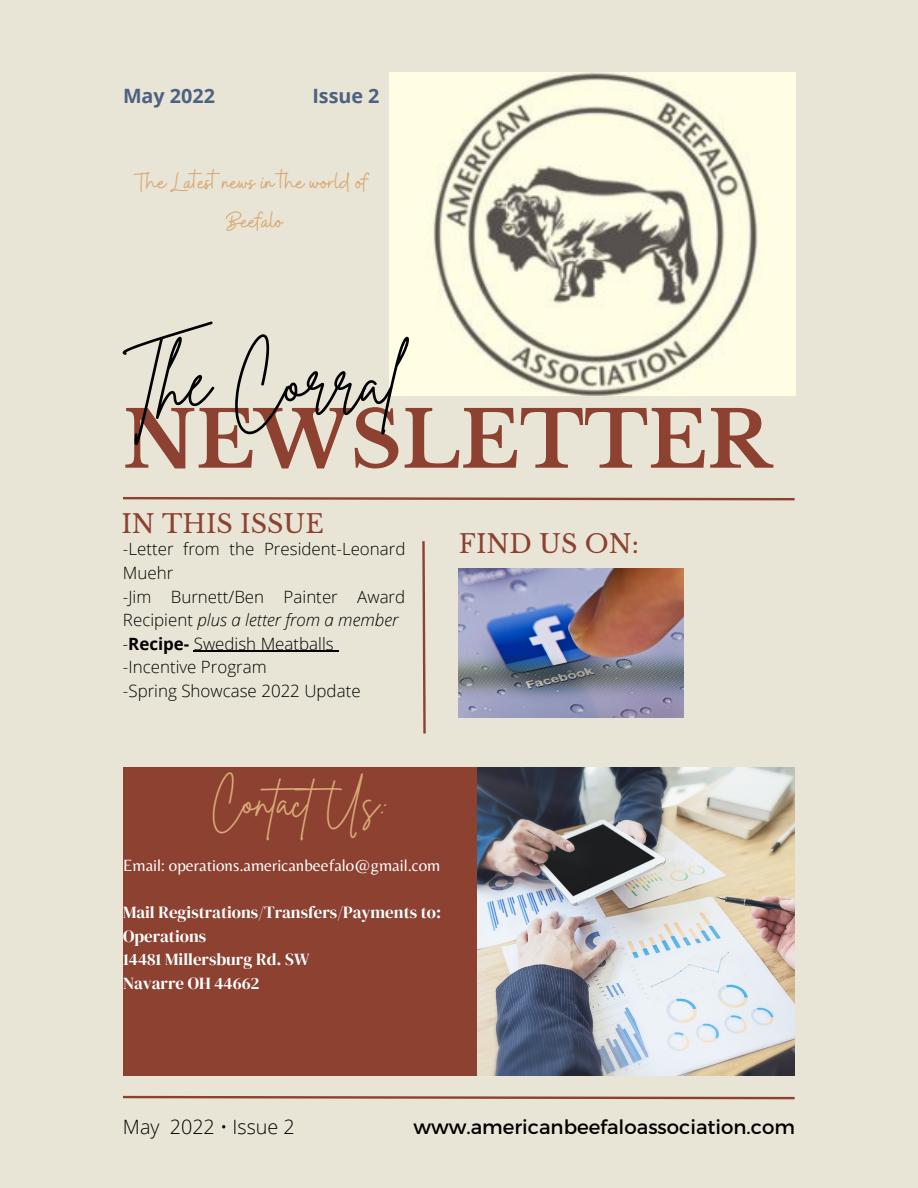
<style>
.page{position:relative;width:918px;height:1188px;background:#e9e5d6}
.page>*{position:absolute;margin:0;border:0;box-sizing:border-box;transform-origin:0 0}
.t1{font:700 77.55px "Libre Baskerville";color:#8c4131}
.t2{font:69.15px "Brittany Signature";color:#000}
.t3{font:42.3px "Brittany Signature";color:#d9a977}
.t4{font:27.45px "Buffalo";color:#d9a977}
.t5{font:25.35px "Libre Baskerville";color:#8c4131}
.t6{font:19.8px "Montserrat";color:#000}
.t7{font:300 19.8px "Open Sans";color:#000}
.t8{font:700 19.8px "Open Sans";color:#4c6282}
.t9{font:300 16.95px/23.7px "Open Sans";color:#000}
.t10{font:16.95px "DM Serif Display";color:#fff}
.t11{font:16.95px "Belleza";color:#fff}
.s1{font-style:italic}
.s2{font-weight:700}
</style>
<div class="page">
<svg style="left:123px;top:1095px;width:672px;height:5px"></svg>
<img style="left:389px;top:73px;width:407px;height:323px">
<svg style="left:123px;top:497px;width:672px;height:4px"></svg>
<svg style="left:422px;top:541px;width:4px;height:193px"></svg>
<img style="left:476px;top:767px;width:319px;height:309px">
<div style="left:123px;top:767px;width:353px;height:309px;background:#8c4131"></div>
<img style="left:459px;top:568px;width:225px;height:150px">
<hr style="left:194px;top:651px;width:140px;height:1px;background:#000">
<p class="t8" style="left:123px;top:82px;width:93px">May 2022</p>
<p class="t8" style="left:312px;top:82px;width:69px">Issue 2</p>
<p class="t4" style="left:135px;top:165px;width:235px">The Latest news in the world of</p>
<p class="t4" style="left:226px;top:203px;width:58px">Beefalo</p>
<p class="t2" style="left:123px;top:337px;width:277px">The Corral</p>
<p class="t1" style="left:123px;top:392px;width:649px">NEWSLETTER</p>
<p class="t5" style="left:121px;top:508px;width:204px">IN THIS ISSUE</p>
<p class="t9" style="left:123px;top:537px;width:284px">-Letter from the President-Leonard<br>Muehr</p>
<p class="t9" style="left:123px;top:584px;width:284px">-Jim Burnett/Ben Painter Award<br>Recipient <span class="s1">plus a letter from a member</span></p>
<p class="t9" style="left:123px;top:631px;width:212px"><span class="s1">-</span><span class="s2">Recipe-</span> Swedish Meatballs</p>
<p class="t9" style="left:123px;top:655px;width:145px">-Incentive Program</p>
<p class="t9" style="left:123px;top:679px;width:239px">-Spring Showcase 2022 Update</p>
<p class="t5" style="left:459px;top:529px;width:181px">FIND US ON:</p>
<p class="t3" style="left:211px;top:774px;width:179px">ContactUs:</p>
<p class="t11" style="left:123px;top:855px;width:319px">Email: operations.americanbeefalo@gmail.com</p>
<p class="t10" style="left:123px;top:901px;width:320px">Mail Registrations/Transfers/Payments to:</p>
<p class="t10" style="left:123px;top:924px;width:85px">Operations</p>
<p class="t10" style="left:123px;top:948px;width:188px">14481 Millersburg Rd. SW</p>
<p class="t10" style="left:123px;top:972px;width:138px">Navarre OH 44662</p>
<p class="t7" style="left:123px;top:1113px;width:173px">May 2022 • Issue 2</p>
<p class="t6" style="left:414px;top:1115px;width:383px">www.americanbeefaloassociation.com</p>
</div>
